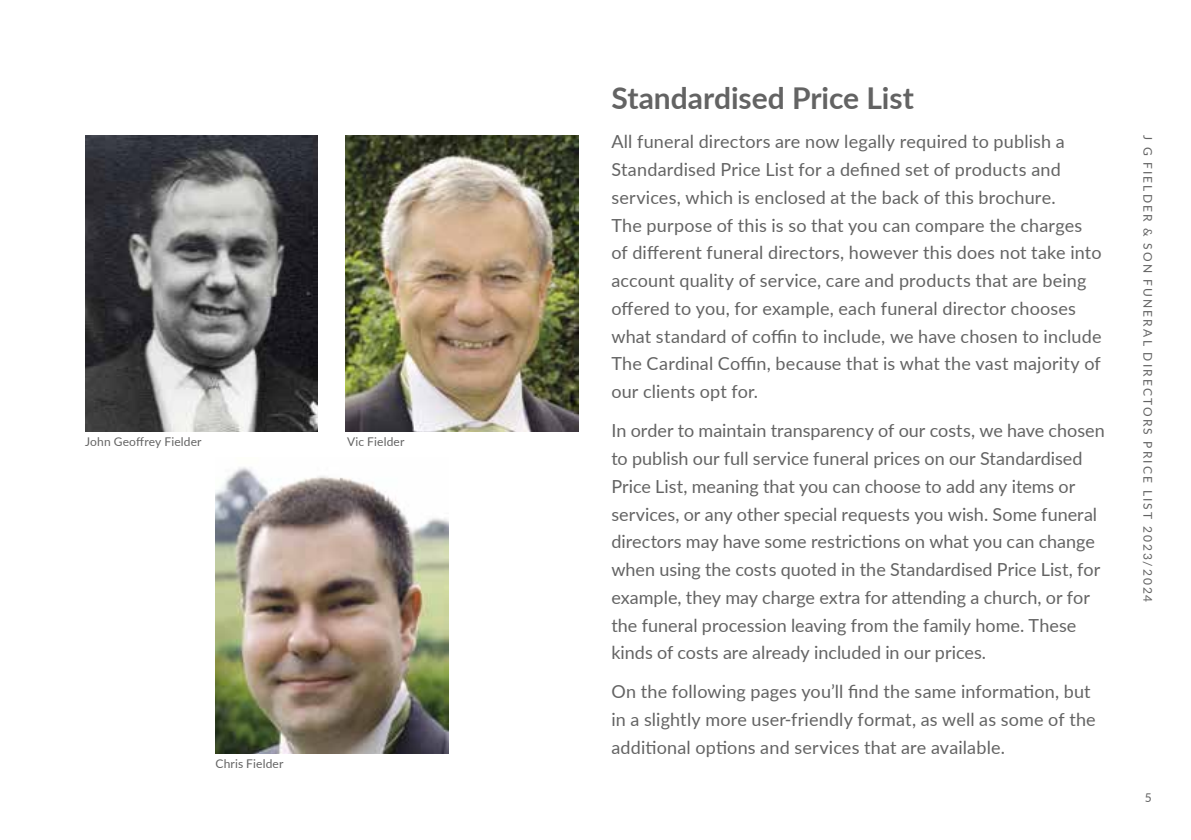
<style>
.page{position:relative;width:1191px;height:840px;background:#fff}
.page>*{position:absolute;margin:0;border:0;box-sizing:border-box;transform-origin:0 0}
.t1{font:700 30px "Lato";letter-spacing:-.005em;color:#636363}
.t2{font:18px/27.8px "Lato";letter-spacing:.005em;color:#636363}
.t3{font:12px "Lato";letter-spacing:.175em;color:#636363}
.t4{font:12px "Lato";letter-spacing:.015em;color:#636363}
.t5{font:12px "Lato";letter-spacing:.15em;color:#636363}
</style>
<div class="page">
<img style="left:346px;top:135px;width:232px;height:296px">
<img style="left:85px;top:135px;width:232px;height:296px">
<img style="left:215px;top:467px;width:233px;height:286px">
<p class="t4" style="left:85px;top:432px;width:118px">John Geoffrey Fielder</p>
<p class="t4" style="left:347px;top:432px;width:59px">Vic Fielder</p>
<p class="t4" style="left:215px;top:754px;width:70px">Chris Fielder</p>
<h1 class="t1" style="left:611px;top:76px;width:304px">Standardised Price List</h1>
<p class="t2" style="left:611px;top:127px;width:492px">All funeral directors are now legally required to publish a Standardised Price List for a defined set of products and services, which is enclosed at the back of this brochure.<br>The purpose of this is so that you can compare the charges of different funeral directors, however this does not take into account quality of service, care and products that are being offered to you, for example, each funeral director chooses what standard of coffin to include, we have chosen to include The Cardinal Coffin, because that is what the vast majority of our clients opt for.</p>
<p class="t2" style="left:611px;top:416px;width:495px">In order to maintain transparency of our costs, we have chosen to publish our full service funeral prices on our Standardised Price List, meaning that you can choose to add any items or services, or any other special requests you wish. Some funeral directors may have some restrictions on what you can change when using the costs quoted in the Standardised Price List, for example, they may charge extra for attending a church, or for the funeral procession leaving from the family home. These kinds of costs are already included in our prices.</p>
<p class="t2" style="left:611px;top:676px;width:486px">On the following pages you’ll find the same information, but in a slightly more user-friendly format, as well as some of the additional options and services that are available.</p>
<p class="t3" style="left:1156px;top:135px;width:468px;rotate:90deg">J G FIELDER &amp; SON FUNERAL DIRECTORS PRICE LIST 2023/2024</p>
<p class="t5" style="left:1145px;top:788px;width:8px">5</p>
</div>
